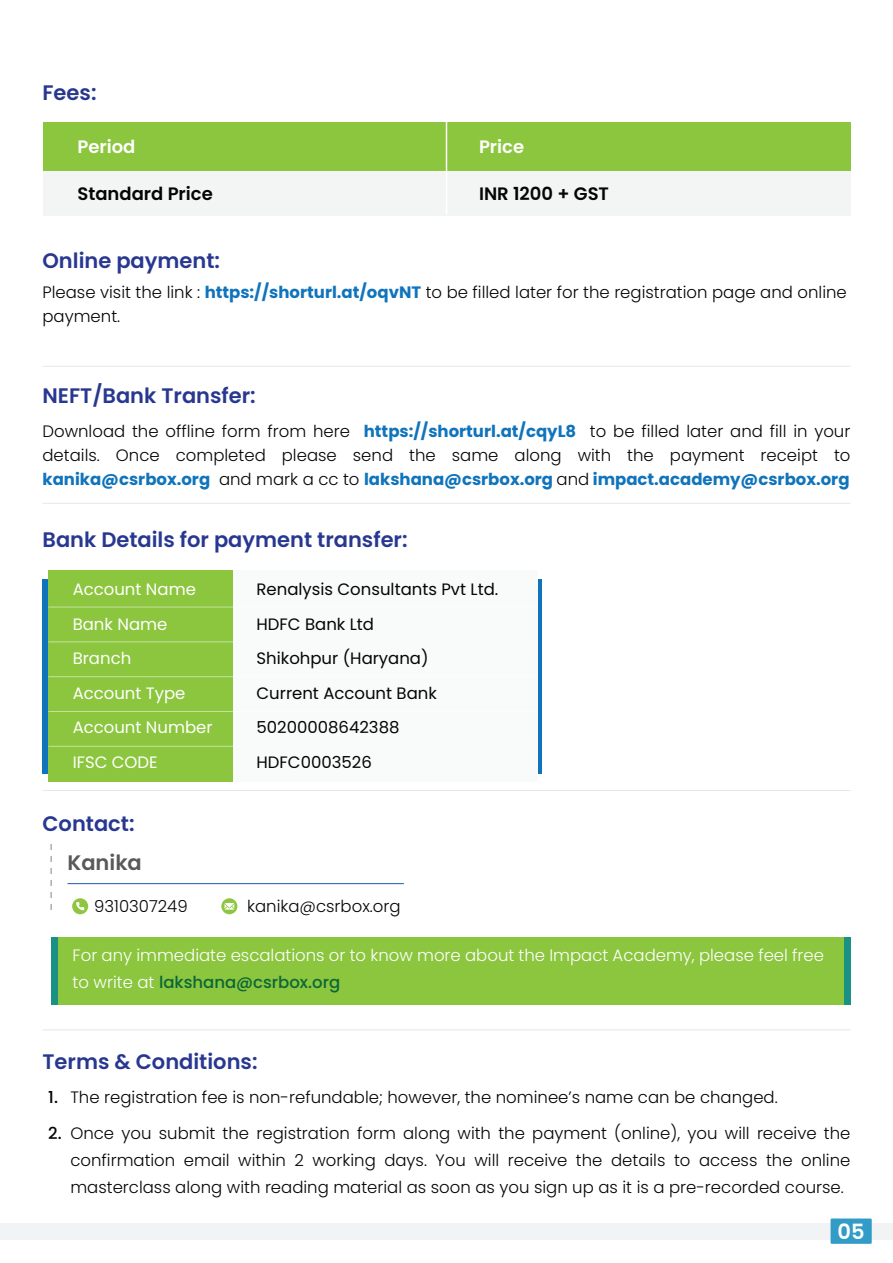
<style>
.page{position:relative;width:893px;height:1263px;background:#fff}
.page>*{position:absolute;margin:0;border:0;box-sizing:border-box;transform-origin:0 0}
.t1{font:600 21px "Poppins";color:#283890}
.t2{font:600 21px "Poppins";color:#58595b}
.t3{font:600 21px "Poppins";color:#fff}
.t4{font:600 18px "Poppins";color:#050504}
.t5{font:600 18px "Poppins";color:#fff}
.t6{font:300 16.5px/24px "Poppins";color:#050504}
.t7{font:300 16.5px/27px "Poppins";color:#fff}
.t8{font:16.5px/34.5px "Poppins";color:#050504}
.t9{font:16.5px/34.5px "Poppins";color:#fff}
.t10{font:500 16.5px/36px "Poppins";color:#050504}
.s1{font-weight:700;color:#1074bc}
.s2{font-weight:500;color:#0c6638}
</style>
<div class="page">
<div style="left:42px;top:579px;width:500px;height:194px;background:#1074bc"></div>
<div style="left:48px;top:570px;width:489px;height:212px;background:#f9fafa"></div>
<div style="left:48px;top:570px;width:185px;height:212px;background:#8bc63e"></div>
<hr style="left:48px;top:607px;width:489px;height:1px;background:#fff">
<hr style="left:48px;top:641px;width:489px;height:1px;background:#fff">
<hr style="left:48px;top:676px;width:489px;height:1px;background:#fff">
<hr style="left:48px;top:711px;width:489px;height:1px;background:#fff">
<hr style="left:48px;top:746px;width:489px;height:1px;background:#fff">
<hr style="left:67px;top:883px;width:337px;height:1px;background:#1b5cab">
<svg style="left:221px;top:898px;width:16px;height:16px"></svg>
<svg style="left:72px;top:898px;width:16px;height:16px"></svg>
<svg style="left:51px;top:844px;width:1px;height:66px"></svg>
<div style="left:58px;top:937px;width:785px;height:67px;background:#8bc63e"></div>
<div style="left:43px;top:122px;width:807px;height:93px;background:#f3f5f5"></div>
<div style="left:43px;top:122px;width:807px;height:49px;background:#8bc63e"></div>
<hr style="left:446px;top:122px;width:1px;height:93px;background:#fff">
<div style="left:0;top:1223px;width:893px;height:16px;background:#f2f3f4"></div>
<div style="left:831px;top:1218px;width:41px;height:26px;background:#329cc6"></div>
<hr style="left:43px;top:366px;width:807px;height:1px;background:#e6e7e9">
<hr style="left:43px;top:503px;width:807px;height:1px;background:#e6e7e9">
<hr style="left:43px;top:790px;width:807px;height:1px;background:#e6e7e9">
<hr style="left:43px;top:1029px;width:807px;height:1px;background:#e6e7e9">
<p class="t1" style="left:43px;top:81px;width:56px">Fees:</p>
<p class="t5" style="left:77px;top:136px;width:60px">Period</p>
<p class="t5" style="left:479px;top:136px;width:47px">Price</p>
<p class="t4" style="left:77px;top:183px;width:137px">Standard Price</p>
<p class="t4" style="left:479px;top:183px;width:132px">INR 1200 + GST</p>
<p class="t1" style="left:42px;top:248px;width:179px">Online payment:</p>
<p class="t6" style="left:42px;top:281px;width:806px">Please visit the link : <span class="s1">https://shorturl.at/oqvNT</span> to be filled later for the registration page and online payment.</p>
<p class="t1" style="left:42px;top:384px;width:215px">NEFT/Bank Transfer:</p>
<p class="t6" style="left:42px;top:419px;width:809px;text-align:justify">Download the offline form from here <span class="s1">https://shorturl.at/cqyL8</span> to be filled later and fill in your details. Once completed please send the same along with the payment receipt to <span class="s1">kanika@csrbox.org</span> and mark a cc to <span class="s1">lakshana@csrbox.org</span> and <span class="s1">impact.academy@csrbox.org</span></p>
<p class="t1" style="left:42px;top:528px;width:367px">Bank Details for payment transfer:</p>
<p class="t9" style="left:73px;top:572px;width:141px">Account Name<br>Bank Name<br>Branch<br>Account Type<br>Account Number<br>IFSC CODE</p>
<p class="t8" style="left:257px;top:572px;width:243px">Renalysis Consultants Pvt Ltd.<br>HDFC Bank Ltd<br>Shikohpur (Haryana)<br>Current Account Bank<br>50200008642388<br>HDFC0003526</p>
<p class="t1" style="left:42px;top:812px;width:94px">Contact:</p>
<p class="t2" style="left:67px;top:850px;width:76px">Kanika</p>
<p class="t6" style="left:94px;top:894px;width:95px">9310307249</p>
<p class="t6" style="left:247px;top:894px;width:155px">kanika@csrbox.org</p>
<p class="t7" style="left:73px;top:942px;width:753px">For any immediate escalations or to know more about the Impact Academy, please feel free to write at <span class="s2">lakshana@csrbox.org</span></p>
<p class="t1" style="left:42px;top:1050px;width:217px">Terms &amp; Conditions:</p>
<p class="t10" style="left:48px;top:1079px;width:15px">1.<br>2.</p>
<p class="t6" style="left:70px;top:1079px;width:782px;line-height:36px">The registration fee is non-refundable; however, the nominee’s name can be changed.<br>Once you submit the registration form along with the payment (online), you will receive the</p>
<p class="t6" style="left:70px;top:1147px;width:781px;line-height:27px">confirmation email within 2 working days. You will receive the details to access the online masterclass along with reading material as soon as you sign up as it is a pre-recorded course.</p>
<p class="t3" style="left:838px;top:1220px;width:29px">05</p>
</div>
